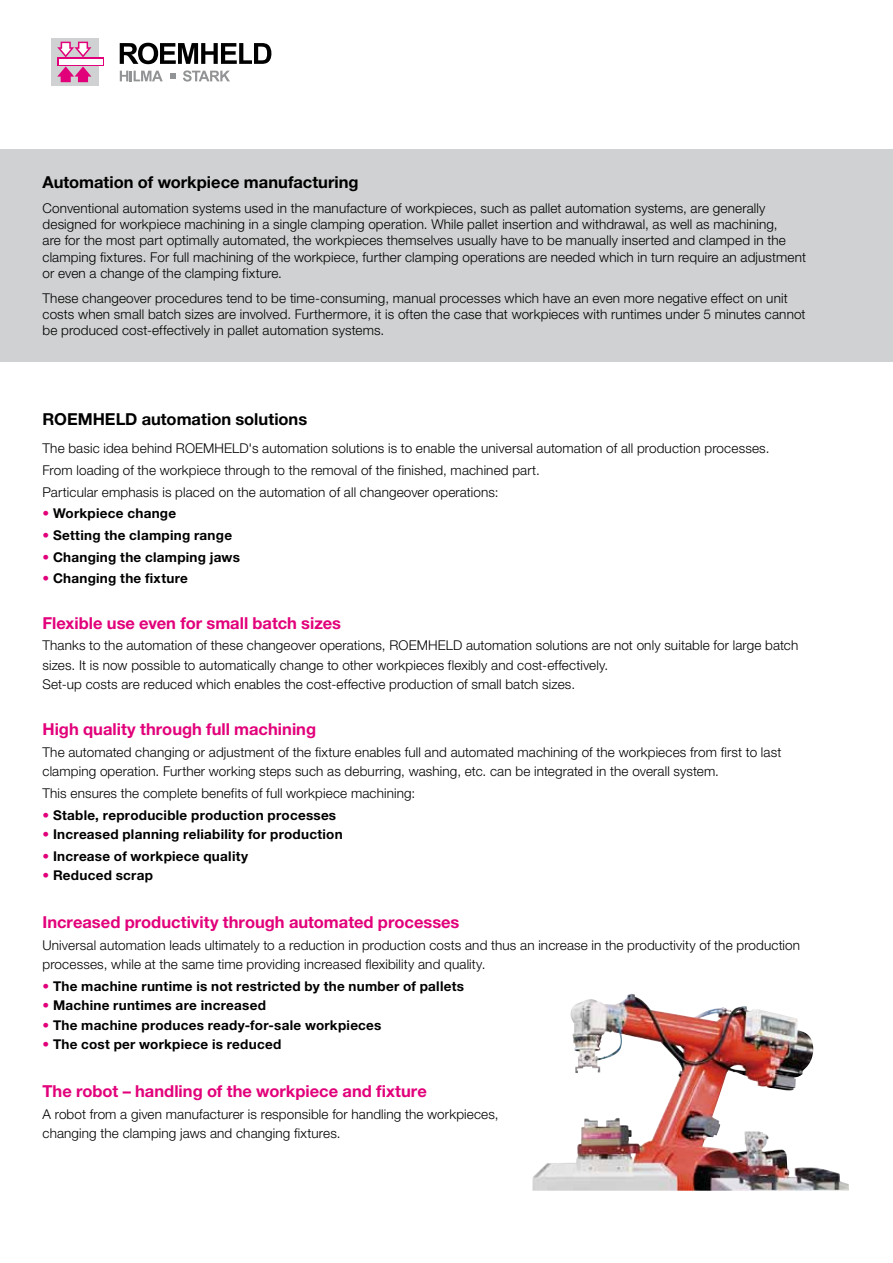
<style>
.page{position:relative;width:893px;height:1263px;background:#fff}
.page>*{position:absolute;margin:0;border:0;box-sizing:border-box;transform-origin:0 0}
.t1{font:700 16.5px "Helvetica Neue";color:#e2007a}
.t2{font:700 16.5px "Helvetica Neue";color:#000}
.t3{font:300 13.5px/16.2px "Helvetica Neue";letter-spacing:.01em;color:#000}
.t4{font:700 13.5px "Helvetica Neue";letter-spacing:.02em;color:#000}
.s1{font-weight:300;color:#e2007a}
</style>
<div class="page">
<div style="left:51px;top:38px;width:47px;height:48px;background:#d0d1d2"></div>
<div style="left:57px;top:58px;width:47px;height:8px;background:#e2007a"></div>
<div style="left:59px;top:59px;width:44px;height:6px;background:#fff"></div>
<svg style="left:57px;top:42px;width:34px;height:15px"></svg>
<svg style="left:57px;top:66px;width:34px;height:16px"></svg>
<svg style="left:120px;top:43px;width:151px;height:21px"></svg>
<svg style="left:120px;top:71px;width:43px;height:10px"></svg>
<svg style="left:183px;top:70px;width:47px;height:12px"></svg>
<svg style="left:170px;top:73px;width:5px;height:6px"></svg>
<div style="left:0;top:149px;width:893px;height:212px;background:#d0d1d2"></div>
<img style="left:532px;top:994px;width:317px;height:197px">
<p class="t2" style="left:43px;top:172px;width:318px">Automation of workpiece manufacturing</p>
<p class="t3" style="left:43px;top:200px;width:765px">Conventional automation systems used in the manufacture of workpieces, such as pallet automation systems, are generally designed for workpiece machining in a single clamping operation. While pallet insertion and withdrawal, as well as machining,<br>are for the most part optimally automated, the workpieces themselves usually have to be manually inserted and clamped in the clamping fixtures. For full machining of the workpiece, further clamping operations are needed which in turn require an adjustment or even a change of the clamping fixture.</p>
<p class="t3" style="left:43px;top:289px;width:764px">These changeover procedures tend to be time-consuming, manual processes which have an even more negative effect on unit costs when small batch sizes are involved. Furthermore, it is often the case that workpieces with runtimes under 5 minutes cannot be produced cost-effectively in pallet automation systems.</p>
<p class="t2" style="left:43px;top:409px;width:266px">ROEMHELD automation solutions</p>
<p class="t3" style="left:43px;top:437px;width:728px;line-height:21.6px">The basic idea behind ROEMHELD's automation solutions is to enable the universal automation of all production processes.<br>From loading of the workpiece through to the removal of the finished, machined part.<br>Particular emphasis is placed on the automation of all changeover operations:</p>
<p class="t4" style="left:43px;top:505px;width:135px"><span class="s1">•</span> Workpiece change</p>
<p class="t4" style="left:43px;top:527px;width:191px"><span class="s1">•</span> Setting the clamping range</p>
<p class="t4" style="left:43px;top:548px;width:199px"><span class="s1">•</span> Changing the clamping jaws</p>
<p class="t4" style="left:43px;top:570px;width:147px"><span class="s1">•</span> Changing the fixture</p>
<p class="t1" style="left:43px;top:613px;width:300px">Flexible use even for small batch sizes</p>
<p class="t3" style="left:43px;top:636px;width:757px;line-height:19.5px">Thanks to the automation of these changeover operations, ROEMHELD automation solutions are not only suitable for large batch sizes. It is now possible to automatically change to other workpieces flexibly and cost-effectively.<br>Set-up costs are reduced which enables the cost-effective production of small batch sizes.</p>
<p class="t1" style="left:43px;top:719px;width:275px">High quality through full machining</p>
<p class="t3" style="left:43px;top:742px;width:740px;line-height:19.5px">The automated changing or adjustment of the fixture enables full and automated machining of the workpieces from first to last clamping operation. Further working steps such as deburring, washing, etc. can be integrated in the overall system.</p>
<p class="t3" style="left:43px;top:785px;width:374px">This ensures the complete benefits of full workpiece machining:</p>
<p class="t4" style="left:43px;top:806px;width:295px"><span class="s1">•</span> Stable, reproducible production processes</p>
<p class="t4" style="left:43px;top:826px;width:302px"><span class="s1">•</span> Increased planning reliability for production</p>
<p class="t4" style="left:43px;top:847px;width:207px"><span class="s1">•</span> Increase of workpiece quality</p>
<p class="t4" style="left:43px;top:867px;width:112px"><span class="s1">•</span> Reduced scrap</p>
<p class="t1" style="left:43px;top:912px;width:418px">Increased productivity through automated processes</p>
<p class="t3" style="left:43px;top:935px;width:759px;line-height:19.5px">Universal automation leads ultimately to a reduction in production costs and thus an increase in the productivity of the production processes, while at the same time providing increased flexibility and quality.</p>
<p class="t4" style="left:43px;top:977px;width:423px"><span class="s1">•</span> The machine runtime is not restricted by the number of pallets</p>
<p class="t4" style="left:43px;top:997px;width:225px"><span class="s1">•</span> Machine runtimes are increased</p>
<p class="t4" style="left:43px;top:1016px;width:340px"><span class="s1">•</span> The machine produces ready-for-sale workpieces</p>
<p class="t4" style="left:43px;top:1036px;width:240px"><span class="s1">•</span> The cost per workpiece is reduced</p>
<p class="t1" style="left:43px;top:1081px;width:386px">The robot – handling of the workpiece and fixture</p>
<p class="t3" style="left:43px;top:1104px;width:458px;line-height:19.5px">A robot from a given manufacturer is responsible for handling the workpieces, changing the clamping jaws and changing fixtures.</p>
</div>
